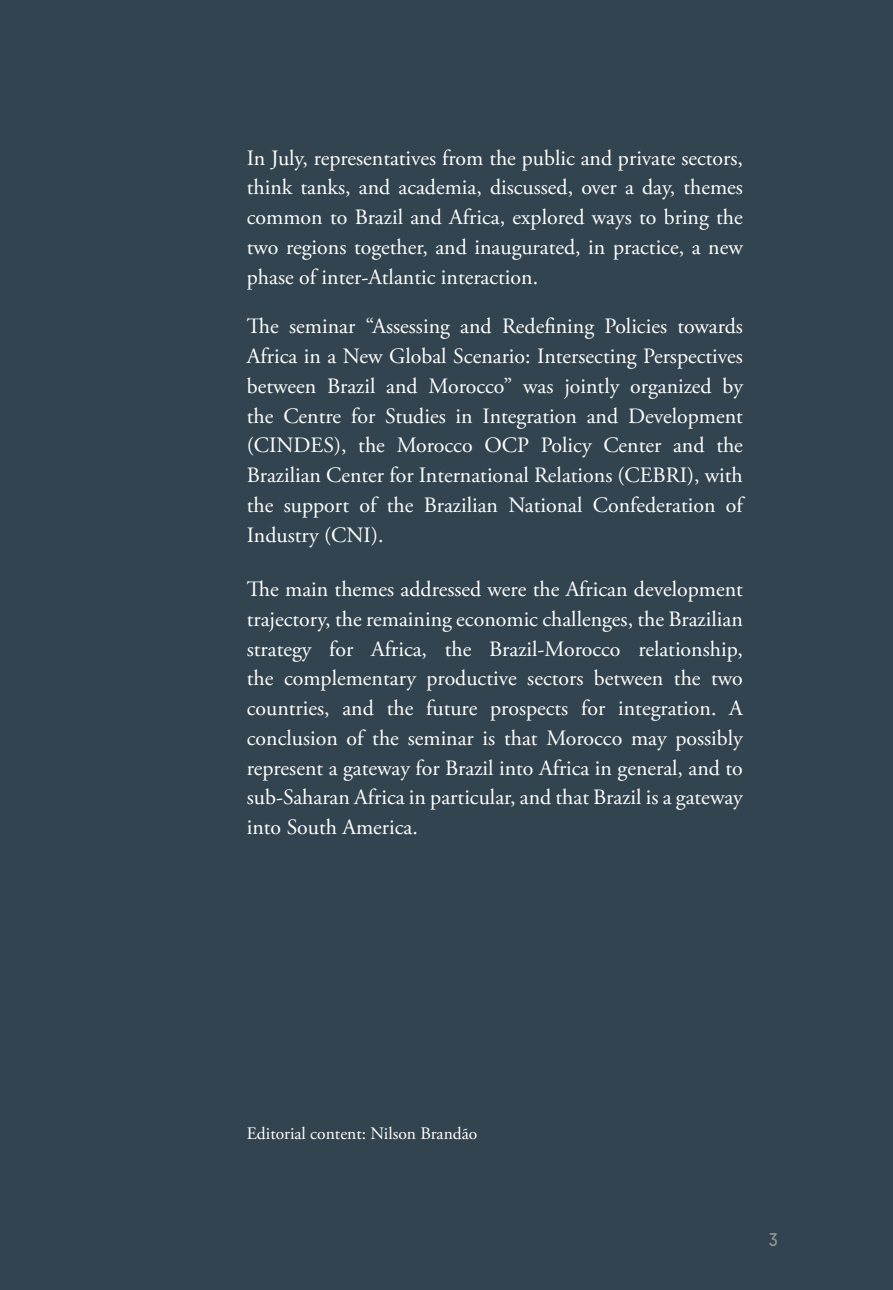
<style>
.page{position:relative;width:893px;height:1290px;background:#32444f}
.page>*{position:absolute;margin:0;border:0;box-sizing:border-box;transform-origin:0 0}
.t1{font:21.88px/29.8px "Adobe Garamond Pro";color:#fff;text-align:justify}
.t2{font:18.38px "Mission Gothic";color:#939598}
.t3{font:17.5px "Adobe Garamond Pro";color:#fff}
</style>
<div class="page">
<p class="t1" style="left:247px;top:144px;width:498px">In July, representatives from the public and private sectors, think tanks, and academia, discussed, over a day, themes common to Brazil and Africa, explored ways to bring the two regions together, and inaugurated, in practice, a new phase of inter-Atlantic interaction.</p>
<p class="t1" style="left:247px;top:312px;width:498px">The seminar “Assessing and Redefining Policies towards Africa in a New Global Scenario: Intersecting Perspectives between Brazil and Morocco” was jointly organized by the Centre for Studies in Integration and Development (CINDES), the Morocco OCP Policy Center and the Brazilian Center for International Relations (CEBRI), with the support of the Brazilian National Confederation of Industry (CNI).</p>
<p class="t1" style="left:247px;top:575px;width:498px">The main themes addressed were the African development trajectory, the remaining economic challenges, the Brazilian strategy for Africa, the Brazil-Morocco relationship, the complementary productive sectors between the two countries, and the future prospects for integration. A conclusion of the seminar is that Morocco may possibly represent a gateway for Brazil into Africa in general, and to sub-Saharan Africa in particular, and that Brazil is a gateway into South America.</p>
<p class="t3" style="left:247px;top:1123px;width:232px">Editorial content: Nilson Brandão</p>
<p class="t2" style="left:769px;top:1228px;width:10px">3</p>
</div>
